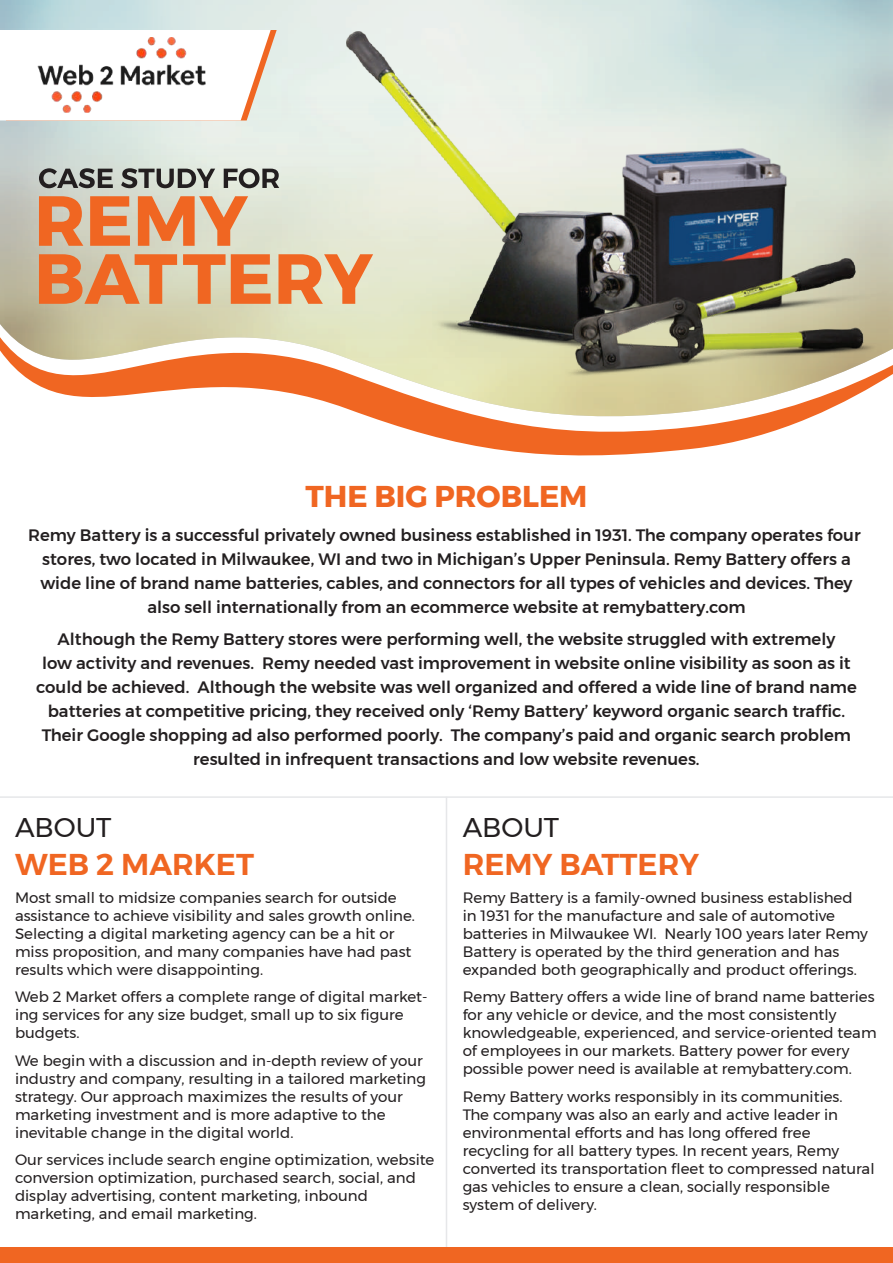
<style>
.page{position:relative;width:893px;height:1263px;background:#fff}
.page>*{position:absolute;margin:0;border:0;box-sizing:border-box;transform-origin:0 0}
.t1{font:600 30px "Montserrat";color:#f06622}
.t2{font:700 30px "Montserrat";color:#f06622}
.t3{font:27px "Montserrat";color:#231f20}
.t4{font:500 16.5px/24px "Montserrat";color:#231f20;text-align:center}
.t5{font:15px/18px "Montserrat";color:#231f20}
</style>
<div class="page">
<svg style="left:407px;top:429px;width:373px;height:27px;fill:#f06622"></svg>
<img style="left:367px;top:416px;width:446px;height:13px">
<svg style="left:0;top:0;width:893px;height:416px;background:#ded4c1"></svg>
<hr style="left:446px;top:797px;width:1px;height:451px;background:#e6e7e9">
<hr style="left:0;top:796px;width:893px;height:2px;background:#e6e7e9">
<svg style="left:0;top:30px;width:277px;height:90px"></svg>
<div style="left:0;top:1248px;width:893px;height:15px;background:#f06622"></div>
<img style="left:346px;top:32px;width:547px;height:350px">
<svg style="left:39px;top:196px;width:44px;height:50px;background:#e58551"></svg>
<svg style="left:90px;top:196px;width:40px;height:50px;background:#e78550"></svg>
<svg style="left:138px;top:196px;width:110px;height:50px;background:#e59e73"></svg>
<svg style="left:39px;top:254px;width:138px;height:50px;background:#e19160"></svg>
<svg style="left:183px;top:254px;width:88px;height:50px;background:#e49b6a"></svg>
<svg style="left:278px;top:254px;width:95px;height:50px;background:#e9a171"></svg>
<svg style="left:39px;top:168px;width:74px;height:20px"></svg>
<svg style="left:121px;top:168px;width:94px;height:20px;background:#888b85"></svg>
<svg style="left:224px;top:168px;width:55px;height:20px"></svg>
<img style="left:38px;top:38px;width:168px;height:74px">
<h1 class="t2" style="left:306px;top:473px;width:283px">THE BIG PROBLEM</h1>
<p class="t4" style="left:28px;top:523px;width:834px">Remy Battery is a successful privately owned business established in 1931. The company operates four stores, two located in Milwaukee, WI and two in Michigan’s Upper Peninsula. Remy Battery offers a wide line of brand name batteries, cables, and connectors for all types of vehicles and devices. They also sell internationally from an ecommerce website at remybattery.com</p>
<p class="t4" style="left:36px;top:627px;width:822px">Although the Remy Battery stores were performing well, the website struggled with extremely<br>low activity and revenues. Remy needed vast improvement in website online visibility as soon as it could be achieved. Although the website was well organized and offered a wide line of brand name batteries at competitive pricing, they received only ‘Remy Battery’ keyword organic search traffic.<br>Their Google shopping ad also performed poorly. The company’s paid and organic search problem resulted in infrequent transactions and low website revenues.</p>
<h2 class="t3" style="left:15px;top:807px;width:98px">ABOUT</h2>
<h1 class="t1" style="left:15px;top:841px;width:241px">WEB 2 MARKET</h1>
<p class="t5" style="left:15px;top:888px;width:401px">Most small to midsize companies search for outside assistance to achieve visibility and sales growth online.<br>Selecting a digital marketing agency can be a hit or miss proposition, and many companies have had past results which were disappointing.</p>
<p class="t5" style="left:15px;top:987px;width:414px">Web 2 Market offers a complete range of digital market&shy;ing services for any size budget, small up to six figure budgets.</p>
<p class="t5" style="left:15px;top:1052px;width:412px">We begin with a discussion and in-depth review of your industry and company, resulting in a tailored marketing strategy. Our approach maximizes the results of your marketing investment and is more adaptive to the inevitable change in the digital world.</p>
<p class="t5" style="left:15px;top:1150px;width:421px">Our services include search engine optimization, website conversion optimization, purchased search, social, and display advertising, content marketing, inbound marketing, and email marketing.</p>
<h2 class="t3" style="left:463px;top:807px;width:98px">ABOUT</h2>
<h1 class="t1" style="left:463px;top:841px;width:238px">REMY BATTERY</h1>
<p class="t5" style="left:463px;top:888px;width:407px">Remy Battery is a family-owned business established in 1931 for the manufacture and sale of automotive batteries in Milwaukee WI. Nearly 100 years later Remy Battery is operated by the third generation and has expanded both geographically and product offerings.</p>
<p class="t5" style="left:463px;top:987px;width:415px">Remy Battery offers a wide line of brand name batteries for any vehicle or device, and the most consistently knowledgeable, experienced, and service-oriented team of employees in our markets. Battery power for every possible power need is available at remybattery.com.</p>
<p class="t5" style="left:463px;top:1087px;width:413px">Remy Battery works responsibly in its communities.<br>The company was also an early and active leader in environmental efforts and has long offered free recycling for all battery types. In recent years, Remy converted its transportation fleet to compressed natural gas vehicles to ensure a clean, socially responsible system of delivery.</p>
</div>
